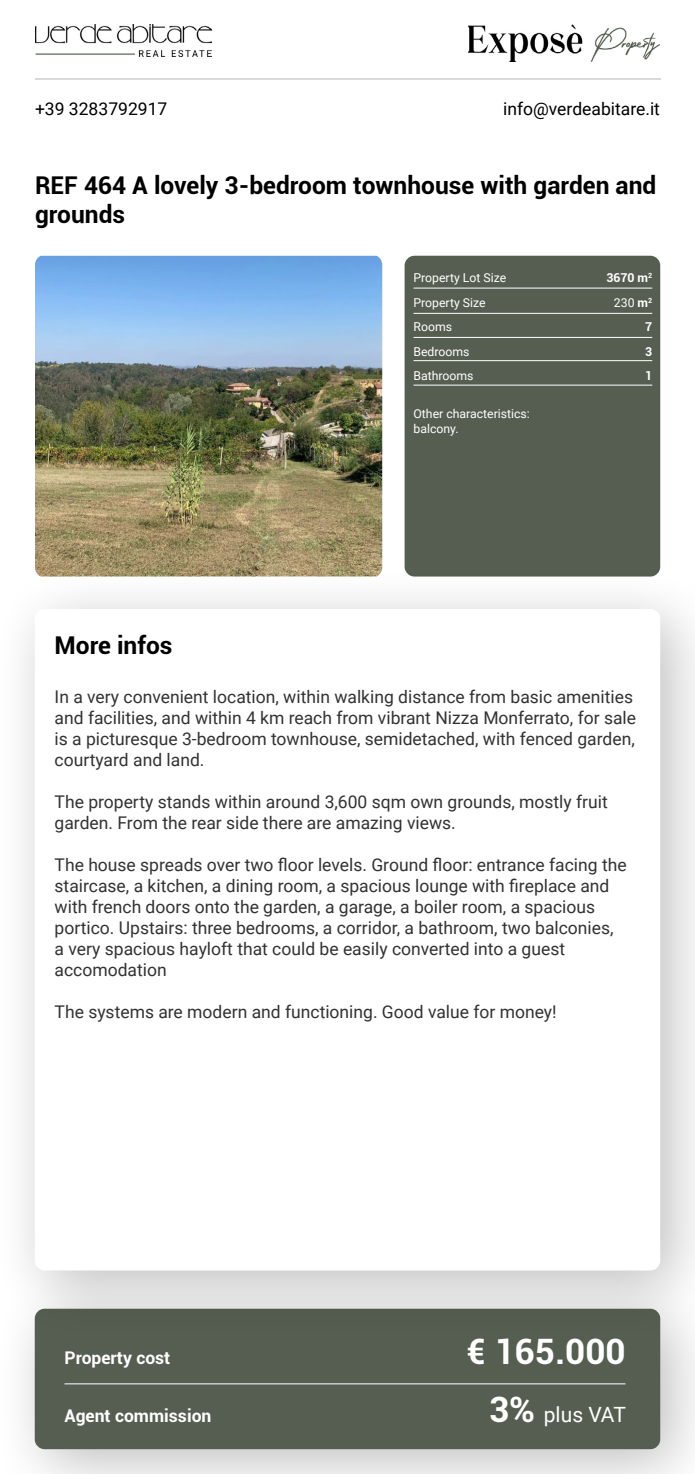
<style>
.page{position:relative;width:695px;height:1474px;background:#fff}
.page>*{position:absolute;margin:0;border:0;box-sizing:border-box;transform-origin:0 0}
.t1{font:700 35px "Roboto";color:#fff}
.t2{font:700 24.5px/29.4px "Roboto";color:#000}
.t3{font:21px "Roboto";color:#fff}
.t4{font:17.5px/21px "Roboto";color:#333232}
.t5{font:17.5px "Roboto";color:#000}
.t6{font:700 17.5px "Roboto";color:#fff}
.t7{font:12.25px/14.7px "Roboto";color:#fff}
.t8{font:700 12.25px "Roboto";color:#fff}
.s1{font-weight:700}
.s2{font-weight:700;font-size:35px}
</style>
<div class="page">
<img style="left:35px;top:25px;width:176px;height:31px">
<img style="left:469px;top:25px;width:190px;height:36px">
<img style="left:35px;top:256px;width:347px;height:309px">
<div style="left:404px;top:256px;width:256px;height:320px;background:#565e51;border-radius:10px"></div>
<div style="left:0;top:1265px;width:694px;height:208px;background:#000;opacity:.25"></div>
<div style="left:35px;top:1308px;width:625px;height:141px;background:#565e51;border-radius:10px"></div>
<div style="left:0;top:565px;width:694px;height:773px;background:#000;opacity:.25"></div>
<div style="left:35px;top:609px;width:625px;height:661px;background:#fff;border-radius:10px"></div>
<hr style="left:413px;top:288px;width:239px;height:1px;background:#fff">
<hr style="left:413px;top:313px;width:239px;height:1px;background:#fff">
<hr style="left:413px;top:337px;width:239px;height:1px;background:#fff">
<hr style="left:413px;top:360px;width:239px;height:1px;background:#fff">
<hr style="left:64px;top:1383px;width:561px;height:1px;background:#fff">
<hr style="left:413px;top:385px;width:239px;height:1px;background:#fff">
<p class="t5" style="left:35px;top:96px;width:134px">+39 3283792917</p>
<p class="t5" style="left:503px;top:96px;width:158px">info@verdeabitare.it</p>
<h2 class="t2" style="left:35px;top:169px;width:622px">REF 464 A lovely 3-bedroom townhouse with garden and grounds</h2>
<h2 class="t2" style="left:55px;top:629px;width:119px">More infos</h2>
<p class="t7" style="left:413px;top:270px;width:94px">Property Lot Size</p>
<p class="t8" style="left:606px;top:269px;width:47px">3670 m<sup>2</sup></p>
<p class="t7" style="left:413px;top:294px;width:74px">Property Size</p>
<p class="t7" style="left:613px;top:294px;width:40px">230 <span class="s1">m</span><sup>2</sup></p>
<p class="t7" style="left:413px;top:319px;width:40px">Rooms</p>
<p class="t8" style="left:645px;top:318px;width:9px">7</p>
<p class="t7" style="left:413px;top:343px;width:58px">Bedrooms</p>
<p class="t8" style="left:645px;top:343px;width:9px">3</p>
<p class="t7" style="left:413px;top:368px;width:62px">Bathrooms</p>
<p class="t8" style="left:645px;top:367px;width:9px">1</p>
<p class="t7" style="left:413px;top:406px;width:118px">Other characteristics: balcony.</p>
<p class="t4" style="left:55px;top:685px;width:583px">In a very convenient location, within walking distance from basic amenities and facilities, and within 4 km reach from vibrant Nizza Monferrato, for sale is a picturesque 3-bedroom townhouse, semidetached, with fenced garden, courtyard and land.</p>
<p class="t4" style="left:55px;top:790px;width:554px">The property stands within around 3,600 sqm own grounds, mostly fruit garden. From the rear side there are amazing views.</p>
<p class="t4" style="left:55px;top:853px;width:573px">The house spreads over two floor levels. Ground floor: entrance facing the staircase, a kitchen, a dining room, a spacious lounge with fireplace and with french doors onto the garden, a garage, a boiler room, a spacious portico. Upstairs: three bedrooms, a corridor, a bathroom, two balconies, a very spacious hayloft that could be easily converted into a guest accomodation</p>
<p class="t4" style="left:55px;top:1000px;width:503px">The systems are modern and functioning. Good value for money!</p>
<p class="t6" style="left:64px;top:1345px;width:107px">Property cost</p>
<h1 class="t1" style="left:467px;top:1327px;width:160px">€ 165.000</h1>
<p class="t6" style="left:64px;top:1402px;width:148px">Agent commission</p>
<p class="t3" style="left:489px;top:1399px;width:138px"><span class="s2">3%</span> plus VAT</p>
</div>
